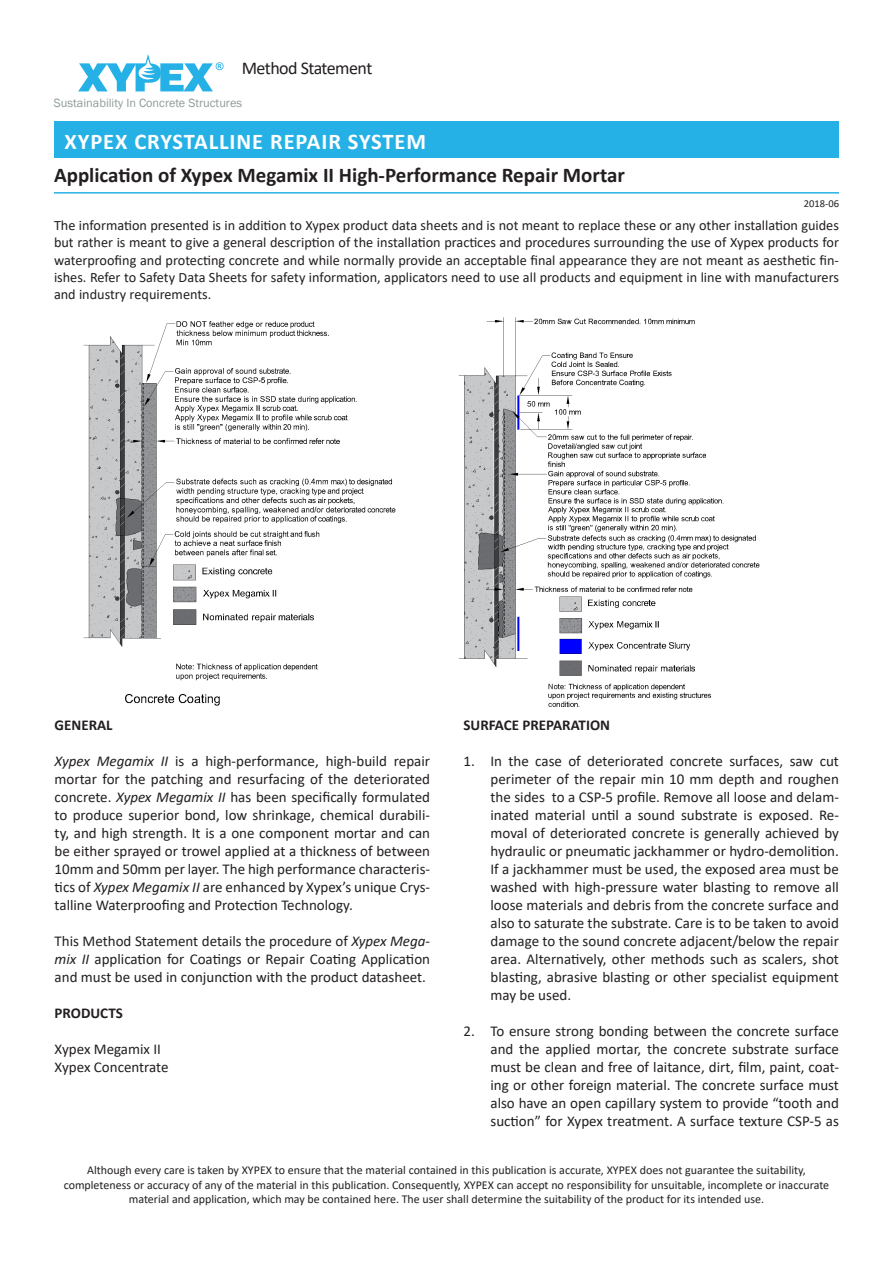
<style>
.page{position:relative;width:893px;height:1263px;background:#fff}
.page>*{position:absolute;margin:0;border:0;box-sizing:border-box;transform-origin:0 0}
.t1{font:700 22.5px "Calibri";letter-spacing:.04em;color:#fff}
.t2{font:700 21px "Calibri";color:#231f20}
.t3{font:18px "Calibri";letter-spacing:-.03em;color:#231f20}
.t4{font:15px/18px "Calibri";color:#231f20;text-align:justify}
.t5{font:700 15px "Calibri";color:#231f20}
.t6{font:14.25px/17.1px "Calibri";color:#231f20;text-align:justify}
.t7{font:12.3px "Franklin Gothic";color:#8e9b9b}
.t8{font:12px/14.4px "Calibri";color:#231f20;text-align:center}
.t9{font:10.5px "Calibri";color:#231f20}
.s1{font-style:italic}
</style>
<div class="page">
<div style="left:54px;top:121px;width:785px;height:37px;background:#26b1e6"></div>
<hr style="left:54px;top:192px;width:785px;height:2px;background:#26b1e6">
<svg style="left:78px;top:54px;width:146px;height:37px"></svg>
<img style="left:83px;top:321px;width:313px;height:385px">
<img style="left:458px;top:317px;width:302px;height:390px">
<p class="t3" style="left:242px;top:55px;width:132px">Method Statement</p>
<p class="t7" style="left:54px;top:95px;width:190px">Sustainability In Concrete Structures</p>
<p class="t1" style="left:64px;top:125px;width:363px">XYPEX CRYSTALLINE REPAIR SYSTEM</p>
<p class="t2" style="left:54px;top:160px;width:572px">Application of Xypex Megamix II High-Performance Repair Mortar</p>
<p class="t6" style="left:54px;top:217px;width:786px">The information presented is in addition to Xypex product data sheets and is not meant to replace these or any other installation guides but rather is meant to give a general description of the installation practices and procedures surrounding the use of Xypex products for waterproofing and protecting concrete and while normally provide an acceptable final appearance they are not meant as aesthetic fin&shy;ishes. Refer to Safety Data Sheets for safety information, applicators need to use all products and equipment in line with manufacturers and industry requirements.</p>
<p class="t9" style="left:804px;top:196px;width:37px">2018-06</p>
<p class="t5" style="left:55px;top:714px;width:59px">GENERAL</p>
<p class="t4" style="left:55px;top:751px;width:377px"><span class="s1">Xypex Megamix II</span> is a high-performance, high-build repair mortar for the patching and resurfacing of the deteriorated concrete. <span class="s1">Xypex Megamix II</span> has been specifically formulated to produce superior bond, low shrinkage, chemical durabili&shy;ty, and high strength. It is a one component mortar and can be either sprayed or trowel applied at a thickness of between 10mm and 50mm per layer. The high performance characteris&shy;tics of <span class="s1">Xypex Megamix II</span> are enhanced by Xypex’s unique Crys&shy;talline Waterproofing and Protection Technology.</p>
<p class="t4" style="left:55px;top:931px;width:377px">This Method Statement details the procedure of <span class="s1">Xypex Mega&shy;mix II</span> application for Coatings or Repair Coating Application and must be used in conjunction with the product datasheet.</p>
<p class="t5" style="left:55px;top:1002px;width:70px">PRODUCTS</p>
<p class="t4" style="left:55px;top:1039px;width:108px">Xypex Megamix II</p>
<p class="t4" style="left:55px;top:1057px;width:115px">Xypex Concentrate</p>
<p class="t5" style="left:463px;top:714px;width:148px">SURFACE PREPARATION</p>
<p class="t4" style="left:490px;top:751px;width:350px;text-indent:-27px">1. In the case of deteriorated concrete surfaces, saw cut perimeter of the repair min 10 mm depth and roughen the sides to a CSP-5 profile. Remove all loose and delam&shy;inated material until a sound substrate is exposed. Re&shy;moval of deteriorated concrete is generally achieved by hydraulic or pneumatic jackhammer or hydro-demolition.<br>If a jackhammer must be used, the exposed area must be washed with high-pressure water blasting to remove all loose materials and debris from the concrete surface and also to saturate the substrate. Care is to be taken to avoid damage to the sound concrete adjacent/below the repair area. Alternatively, other methods such as scalers, shot blasting, abrasive blasting or other specialist equipment may be used.</p>
<p class="t4" style="left:490px;top:1021px;width:350px;text-indent:-27px">2. To ensure strong bonding between the concrete surface and the applied mortar, the concrete substrate surface must be clean and free of laitance, dirt, film, paint, coat&shy;ing or other foreign material. The concrete surface must also have an open capillary system to provide “tooth and suction” for Xypex treatment. A surface texture CSP-5 as</p>
<p class="t8" style="left:64px;top:1163px;width:767px">Although every care is taken by XYPEX to ensure that the material contained in this publication is accurate, XYPEX does not guarantee the suitability, completeness or accuracy of any of the material in this publication. Consequently, XYPEX can accept no responsibility for unsuitable, incomplete or inaccurate material and application, which may be contained here. The user shall determine the suitability of the product for its intended use.</p>
</div>
